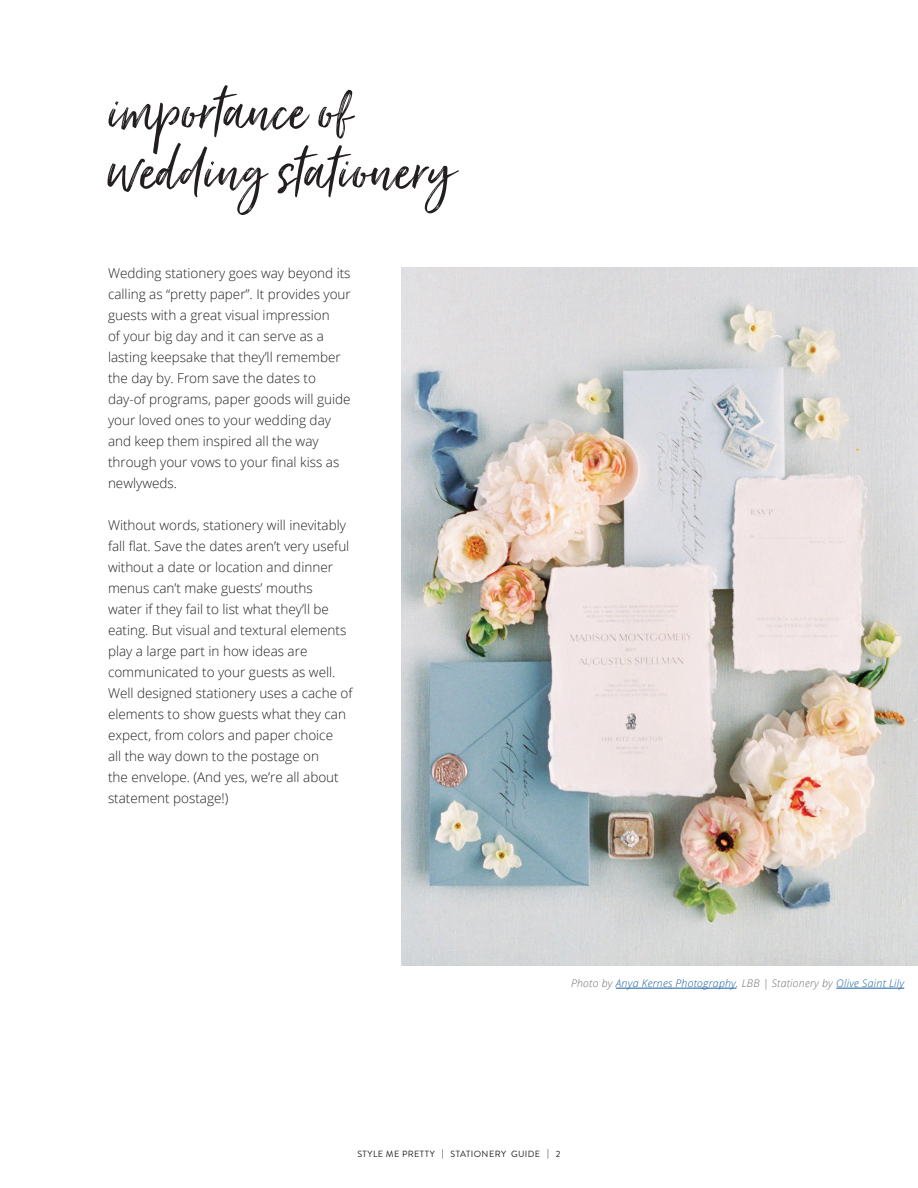
<style>
.page{position:relative;width:918px;height:1188px;background:#fff}
.page>*{position:absolute;margin:0;border:0;box-sizing:border-box;transform-origin:0 0}
.t1{font:75px/60px "Just Lovely";color:#231f20}
.t2{font:300 13.5px/21px "Open Sans";color:#231f20}
.t3{font:italic 300 10.5px "Open Sans";letter-spacing:.025em;color:#175d9e}
.t4{font:9px "Brandon Grotesque";letter-spacing:.045em;color:#231f20}
.s1{color:#6c6d70}
</style>
<div class="page">
<img style="left:402px;top:268px;width:516px;height:698px">
<hr style="left:616px;top:988px;width:120px;height:1px;background:#175d9e">
<hr style="left:836px;top:988px;width:68px;height:1px;background:#175d9e">
<h1 class="t1" style="left:108px;top:84px;width:347px">importance of wedding stationery</h1>
<p class="t2" style="left:108px;top:262px;width:244px">Wedding stationery goes way beyond its calling as “pretty paper”. It provides your guests with a great visual impression<br>of your big day and it can serve as a lasting keepsake that they’ll remember the day by. From save the dates to day-of programs, paper goods will guide your loved ones to your wedding day and keep them inspired all the way through your vows to your final kiss as newlyweds.</p>
<p class="t2" style="left:108px;top:514px;width:246px">Without words, stationery will inevitably fall flat. Save the dates aren’t very useful without a date or location and dinner menus can’t make guests’ mouths<br>water if they fail to list what they’ll be eating. But visual and textural elements play a large part in how ideas are communicated to your guests as well.<br>Well designed stationery uses a cache of elements to show guests what they can expect, from colors and paper choice<br>all the way down to the postage on<br>the envelope. (And yes, we’re all about statement postage!)</p>
<p class="t3" style="left:571px;top:976px;width:335px"><span class="s1">Photo by</span> Anya Kernes Photography<span class="s1">, LBB | Stationery by</span> Olive Saint Lily</p>
<p class="t4" style="left:357px;top:1147px;width:205px">STYLE ME PRETTY | STATIONERY GUIDE | 2</p>
</div>
